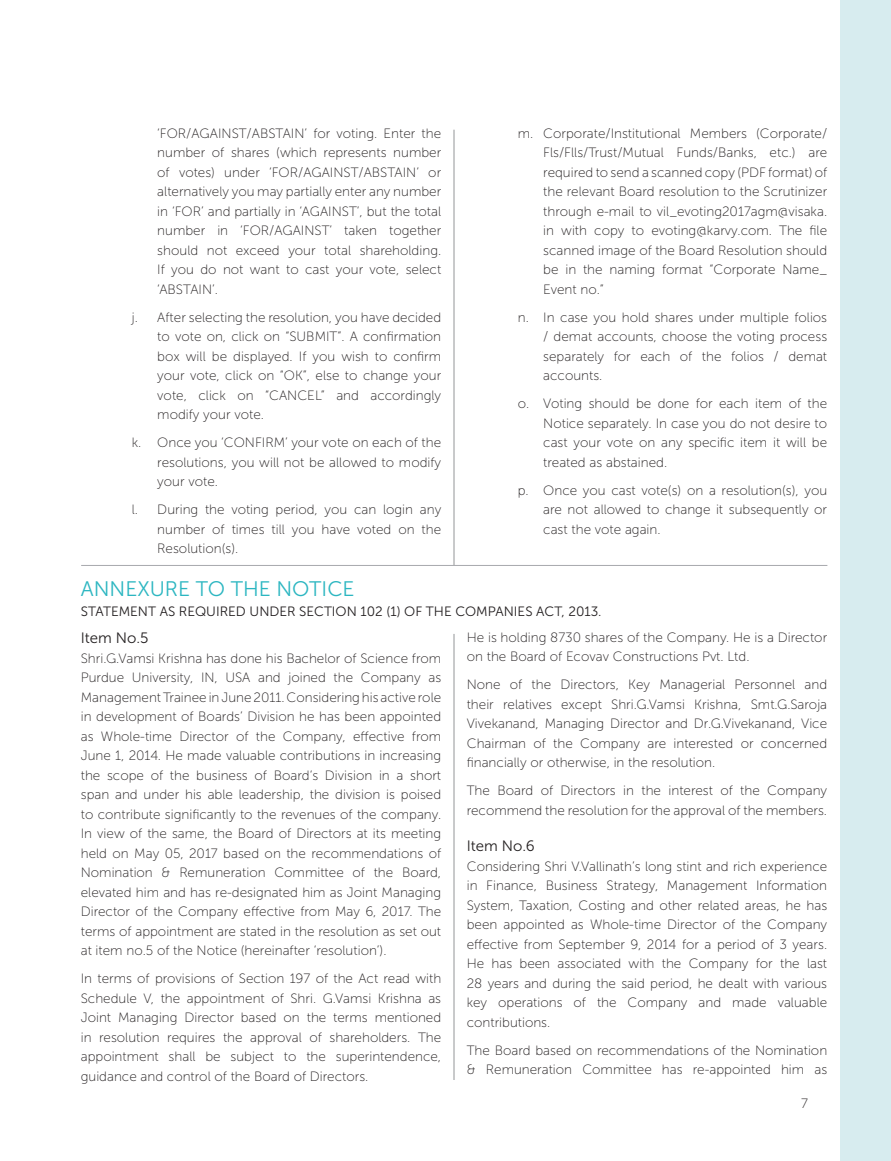
<style>
.page{position:relative;width:891px;height:1161px;background:#fff}
.page>*{position:absolute;margin:0;border:0;box-sizing:border-box;transform-origin:0 0}
.Body{font:21px "Museo Sans 300";color:#2cb6c1}
.Sub-2{font:15px "Museo Sans 300";color:#231f20}
.Body-2{font:13.5px/19.5px "Museo Sans 100";color:#231f20;text-align:justify}
.Body-3{font:13.5px "Museo Sans 300";color:#231f20}
</style>
<div class="page">
<div style="left:840px;top:0;width:51px;height:1161px;background:#d7ecef"></div>
<hr style="left:454px;top:130px;width:1px;height:435px;background:#939598">
<hr style="left:81px;top:565px;width:746px;height:1px;background:#a8a9ad">
<hr style="left:454px;top:634px;width:1px;height:446px;background:#939598">
<p class="Body-2" style="left:157px;top:123px;width:285px">‘FOR/AGAINST/ABSTAIN’ for voting. Enter the number of shares (which represents number of votes) under ‘FOR/AGAINST/ABSTAIN’ or alternatively you may partially enter any number in ‘FOR’ and partially in ‘AGAINST’, but the total number in ‘FOR/AGAINST’ taken together should not exceed your total shareholding.<br>If you do not want to cast your vote, select ‘ABSTAIN’.</p>
<p class="Body-2" style="left:157px;top:307px;width:285px;text-indent:-26px">j. After selecting the resolution, you have decided to vote on, click on “SUBMIT”. A confirmation box will be displayed. If you wish to confirm your vote, click on “OK”, else to change your vote, click on “CANCEL” and accordingly modify your vote.</p>
<p class="Body-2" style="left:157px;top:433px;width:285px;text-indent:-26px">k. Once you ‘CONFIRM’ your vote on each of the resolutions, you will not be allowed to modify your vote.</p>
<p class="Body-2" style="left:157px;top:500px;width:285px;text-indent:-26px">l. During the voting period, you can login any number of times till you have voted on the Resolution(s).</p>
<p class="Body-2" style="left:543px;top:123px;width:285px;text-indent:-26px">m. Corporate/Institutional Members (Corporate/ Fls/Flls/Trust/Mutual Funds/Banks, etc.) are required to send a scanned copy (PDF format) of the relevant Board resolution to the Scrutinizer through e-mail to vil_evoting2017agm@visaka. in with copy to evoting@karvy.com. The file scanned image of the Board Resolution should be in the naming format “Corporate Name_ Event no.”</p>
<p class="Body-2" style="left:543px;top:307px;width:285px;text-indent:-26px">n. In case you hold shares under multiple folios / demat accounts, choose the voting process separately for each of the folios / demat accounts.</p>
<p class="Body-2" style="left:543px;top:394px;width:285px;text-indent:-26px">o. Voting should be done for each item of the Notice separately. In case you do not desire to cast your vote on any specific item it will be treated as abstained.</p>
<p class="Body-2" style="left:543px;top:480px;width:285px;text-indent:-26px">p. Once you cast vote(s) on a resolution(s), you are not allowed to change it subsequently or cast the vote again.</p>
<p class="Body" style="left:81px;top:578px;width:275px">ANNEXURE TO THE NOTICE</p>
<p class="Body-3" style="left:81px;top:604px;width:522px">STATEMENT AS REQUIRED UNDER SECTION 102 (1) OF THE COMPANIES ACT, 2013.</p>
<p class="Sub-2" style="left:81px;top:630px;width:69px">Item No.5</p>
<p class="Body-2" style="left:81px;top:648px;width:362px">Shri.G.Vamsi Krishna has done his Bachelor of Science from Purdue University, IN, USA and joined the Company as Management Trainee in June 2011. Considering his active role in development of Boards’ Division he has been appointed as Whole-time Director of the Company, effective from June 1, 2014. He made valuable contributions in increasing the scope of the business of Board‘s Division in a short span and under his able leadership, the division is poised to contribute significantly to the revenues of the company.<br>In view of the same, the Board of Directors at its meeting held on May 05, 2017 based on the recommendations of Nomination &amp; Remuneration Committee of the Board, elevated him and has re-designated him as Joint Managing Director of the Company effective from May 6, 2017. The terms of appointment are stated in the resolution as set out at item no.5 of the Notice (hereinafter ‘resolution’).</p>
<p class="Body-2" style="left:81px;top:969px;width:362px">In terms of provisions of Section 197 of the Act read with Schedule V, the appointment of Shri. G.Vamsi Krishna as Joint Managing Director based on the terms mentioned in resolution requires the approval of shareholders. The appointment shall be subject to the superintendence, guidance and control of the Board of Directors.</p>
<p class="Body-2" style="left:467px;top:628px;width:362px">He is holding 8730 shares of the Company. He is a Director on the Board of Ecovav Constructions Pvt. Ltd.</p>
<p class="Body-2" style="left:467px;top:675px;width:362px">None of the Directors, Key Managerial Personnel and their relatives except Shri.G.Vamsi Krishna, Smt.G.Saroja Vivekanand, Managing Director and Dr.G.Vivekanand, Vice Chairman of the Company are interested or concerned financially or otherwise, in the resolution.</p>
<p class="Body-2" style="left:467px;top:781px;width:362px">The Board of Directors in the interest of the Company recommend the resolution for the approval of the members.</p>
<p class="Sub-2" style="left:467px;top:838px;width:70px">Item No.6</p>
<p class="Body-2" style="left:467px;top:857px;width:362px">Considering Shri V.Vallinath’s long stint and rich experience in Finance, Business Strategy, Management Information System, Taxation, Costing and other related areas, he has been appointed as Whole-time Director of the Company effective from September 9, 2014 for a period of 3 years.<br>He has been associated with the Company for the last 28 years and during the said period, he dealt with various key operations of the Company and made valuable contributions.</p>
<p class="Body-2" style="left:467px;top:1041px;width:362px">The Board based on recommendations of the Nomination &amp; Remuneration Committee has re-appointed him as</p>
<p class="Body-2" style="left:801px;top:1094px;width:8px">7</p>
</div>
